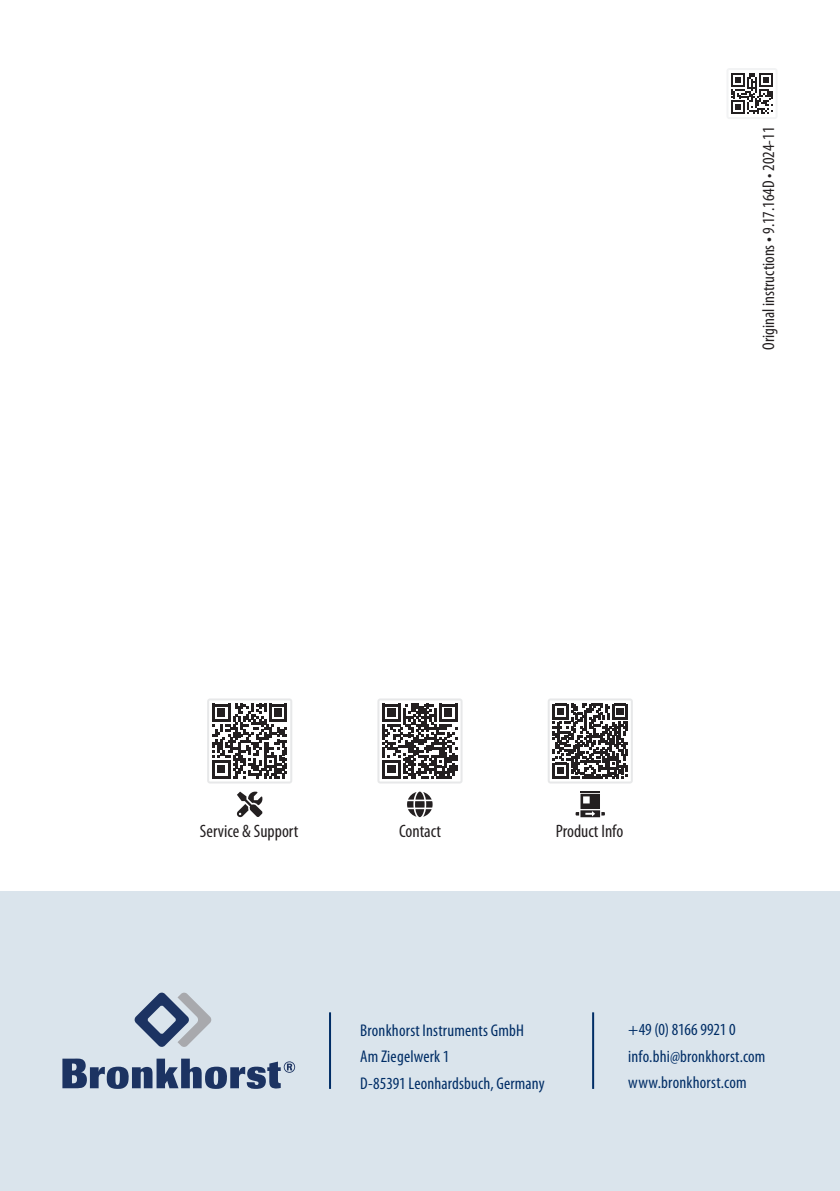
<style>
.page{position:relative;width:840px;height:1191px;background:#fff}
.page>*{position:absolute;margin:0;border:0;box-sizing:border-box;transform-origin:0 0}
.t1{font:condensed 18px "Myriad Pro";color:#231f20}
.t2{font:condensed 17px/26.6px "Myriad Pro";letter-spacing:.01em;color:#002d66}
.t3{font:condensed 17px "Myriad Pro";color:#231f20}
.s1{font-weight:600;font-size:18px}
</style>
<div class="page">
<div style="left:0;top:891px;width:839px;height:300px;background:#dae4ec"></div>
<svg style="left:134px;top:992px;width:77px;height:55px"></svg>
<svg style="left:62px;top:1058px;width:233px;height:31px"></svg>
<hr style="left:329px;top:1012px;width:2px;height:77px;background:#002d66">
<hr style="left:591px;top:1012px;width:2px;height:77px;background:#002d66">
<svg style="left:407px;top:791px;width:25px;height:26px"></svg>
<svg style="left:237px;top:791px;width:25px;height:26px"></svg>
<svg style="left:207px;top:698px;width:85px;height:85px"></svg>
<svg style="left:377px;top:698px;width:85px;height:85px"></svg>
<svg style="left:727px;top:68px;width:50px;height:51px"></svg>
<svg style="left:548px;top:698px;width:84px;height:85px"></svg>
<svg style="left:575px;top:791px;width:29px;height:26px"></svg>
<p class="t3" style="left:757px;top:350px;width:225px;rotate:-90deg">Original instructions <span class="s1">•</span> 9.17.164D • 2024-11</p>
<p class="t1" style="left:200px;top:819px;width:100px">Service &amp; Support</p>
<p class="t1" style="left:399px;top:820px;width:43px">Contact</p>
<p class="t1" style="left:555px;top:819px;width:69px">Product Info</p>
<p class="t2" style="left:360px;top:1016px;width:186px">Bronkhorst Instruments GmbH<br>Am Ziegelwerk 1<br>D-85391 Leonhardsbuch, Germany</p>
<p class="t2" style="left:628px;top:1016px;width:139px">+49 (0) 8166 9921 0 info.bhi@bronkhorst.com www.bronkhorst.com</p>
</div>
